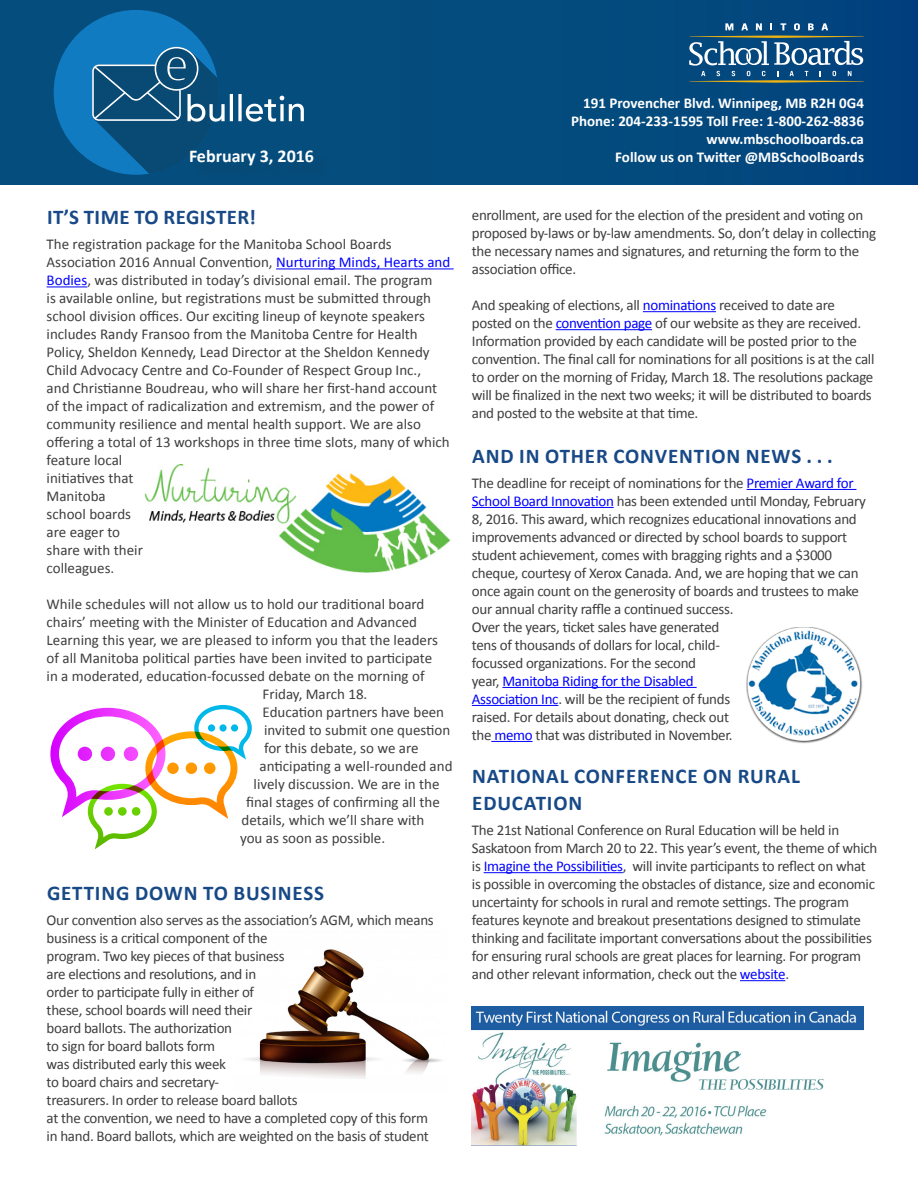
<style>
.page{position:relative;width:918px;height:1188px;background:#fff}
.page>*{position:absolute;margin:0;border:0;box-sizing:border-box;transform-origin:0 0}
.t1{font:700 21px/27px "Calibri";letter-spacing:.04em;color:#184987}
.t2{font:700 21px "Calibri";letter-spacing:.02em;color:#184987}
.t3{font:700 18px "Calibri";color:#fff}
.t4{font:15px/18px "Calibri";letter-spacing:-.02em;color:#3e3e3f}
.t5{font:15px/18px "Calibri";color:#3e3e3f}
.t6{font:700 15px "Calibri";color:#fff}
.s1{color:#00f}
</style>
<div class="page">
<img style="left:248px;top:949px;width:194px;height:130px">
<img style="left:144px;top:464px;width:306px;height:108px">
<div style="left:0;top:0;width:918px;height:185px;background:#034c7d"></div>
<hr style="left:276px;top:268px;width:178px;height:1px;background:#00f">
<hr style="left:47px;top:286px;width:40px;height:1px;background:#00f">
<hr style="left:643px;top:311px;width:73px;height:1px;background:#00f">
<hr style="left:556px;top:329px;width:96px;height:1px;background:#00f">
<hr style="left:747px;top:489px;width:109px;height:1px;background:#00f">
<hr style="left:472px;top:507px;width:142px;height:1px;background:#00f">
<hr style="left:502px;top:687px;width:195px;height:1px;background:#00f">
<hr style="left:472px;top:705px;width:86px;height:1px;background:#00f">
<hr style="left:491px;top:741px;width:42px;height:1px;background:#00f">
<hr style="left:484px;top:872px;width:139px;height:1px;background:#00f">
<hr style="left:740px;top:980px;width:45px;height:1px;background:#00f">
<div style="left:54px;top:10px;width:165px;height:165px;background:#107bc1;border-radius:50%"></div>
<svg style="left:92px;top:47px;width:212px;height:128px"></svg>
<div style="left:193px;top:153px;width:138px;height:30px;background:#054c7b"></div>
<svg style="left:689px;top:23px;width:175px;height:60px"></svg>
<img style="left:472px;top:1007px;width:392px;height:139px">
<img style="left:746px;top:627px;width:117px;height:117px">
<svg style="left:50px;top:705px;width:202px;height:144px"></svg>
<p class="t6" style="left:583px;top:93px;width:282px">191 Provencher Blvd. Winnipeg, MB R2H 0G4</p>
<p class="t6" style="left:571px;top:111px;width:294px">Phone: 204-233-1595 Toll Free: 1-800-262-8836</p>
<p class="t6" style="left:707px;top:129px;width:159px">www.mbschoolboards.ca</p>
<p class="t3" style="left:189px;top:144px;width:127px">February 3, 2016</p>
<p class="t6" style="left:615px;top:147px;width:250px">Follow us on Twitter @MBSchoolBoards</p>
<p class="t2" style="left:47px;top:204px;width:211px">IT’S TIME TO REGISTER!</p>
<p class="t5" style="left:47px;top:235px;width:405px">The registration package for the Manitoba School Boards Association 2016 Annual Convention, <span class="s1">Nurturing Minds, Hearts and Bodies</span>, was distributed in today’s divisional email. The program<br>is available online, but registrations must be submitted through school division offices. Our exciting lineup of keynote speakers includes Randy Fransoo from the Manitoba Centre for Health Policy, Sheldon Kennedy, Lead Director at the Sheldon Kennedy Child Advocacy Centre and Co-Founder of Respect Group Inc.,<br>and Christianne Boudreau, who will share her first-hand account of the impact of radicalization and extremism, and the power of community resilience and mental health support. We are also offering a total of 13 workshops in three time slots, many of which feature local<br>initiatives that<br>Manitoba<br>school boards<br>are eager to<br>share with their<br>colleagues.</p>
<p class="t5" style="left:47px;top:595px;width:379px">While schedules will not allow us to hold our traditional board</p>
<p class="t5" style="left:47px;top:613px;width:372px">chairs’ meeting with the Minister of Education and Advanced</p>
<p class="t5" style="left:47px;top:631px;width:393px">Learning this year, we are pleased to inform you that the leaders</p>
<p class="t5" style="left:47px;top:649px;width:387px">of all Manitoba political parties have been invited to participate</p>
<p class="t5" style="left:47px;top:667px;width:379px">in a moderated, education-focussed debate on the morning of</p>
<p class="t5" style="left:263px;top:685px;width:106px">Friday, March 18.</p>
<p class="t5" style="left:263px;top:703px;width:183px">Education partners have been</p>
<p class="t5" style="left:264px;top:721px;width:188px">invited to submit one question</p>
<p class="t5" style="left:264px;top:739px;width:156px">for this debate, so we are</p>
<p class="t5" style="left:260px;top:757px;width:194px">anticipating a well-rounded and</p>
<p class="t5" style="left:254px;top:775px;width:187px">lively discussion. We are in the</p>
<p class="t5" style="left:246px;top:793px;width:195px">final stages of confirming all the</p>
<p class="t5" style="left:242px;top:811px;width:184px">details, which we’ll share with</p>
<p class="t5" style="left:240px;top:829px;width:147px">you as soon as possible.</p>
<p class="t1" style="left:47px;top:880px;width:278px">GETTING DOWN TO BUSINESS</p>
<p class="t4" style="left:47px;top:911px;width:389px">Our convention also serves as the association’s AGM, which means business is a critical component of the<br>program. Two key pieces of that business<br>are elections and resolutions, and in<br>order to participate fully in either of<br>these, school boards will need their<br>board ballots. The authorization<br>to sign for board ballots form<br>was distributed early this week<br>to board chairs and secretary-<br>treasurers. In order to release board ballots<br>at the convention, we need to have a completed copy of this form in hand. Board ballots, which are weighted on the basis of student</p>
<p class="t4" style="left:472px;top:206px;width:406px">enrollment, are used for the election of the president and voting on proposed by-laws or by-law amendments. So, don’t delay in collecting the necessary names and signatures, and returning the form to the association office.</p>
<p class="t4" style="left:472px;top:296px;width:404px">And speaking of elections, all <span class="s1">nominations</span> received to date are posted on the <span class="s1">convention page</span> of our website as they are received.<br>Information provided by each candidate will be posted prior to the convention. The final call for nominations for all positions is at the call to order on the morning of Friday, March 18. The resolutions package will be finalized in the next two weeks; it will be distributed to boards and posted to the website at that time.</p>
<p class="t1" style="left:472px;top:443px;width:362px">AND IN OTHER CONVENTION NEWS . . .</p>
<p class="t4" style="left:472px;top:474px;width:395px">The deadline for receipt of nominations for the <span class="s1">Premier Award for School Board Innovation</span> has been extended until Monday, February 8, 2016. This award, which recognizes educational innovations and improvements advanced or directed by school boards to support student achievement, comes with bragging rights and a $3000 cheque, courtesy of Xerox Canada. And, we are hoping that we can once again count on the generosity of boards and trustees to make our annual charity raffle a continued success.<br>Over the years, ticket sales have generated<br>tens of thousands of dollars for local, child-<br>focussed organizations. For the second<br>year, <span class="s1">Manitoba Riding for the Disabled<br>Association Inc</span>. will be the recipient of funds<br>raised. For details about donating, check out<br>the <span class="s1">memo</span> that was distributed in November.</p>
<p class="t1" style="left:472px;top:763px;width:329px">NATIONAL CONFERENCE ON RURAL<br>EDUCATION</p>
<p class="t4" style="left:472px;top:821px;width:407px">The 21st National Conference on Rural Education will be held in Saskatoon from March 20 to 22. This year’s event, the theme of which is <span class="s1">Imagine the Possibilities</span>, will invite participants to reflect on what is possible in overcoming the obstacles of distance, size and economic uncertainty for schools in rural and remote settings. The program features keynote and breakout presentations designed to stimulate thinking and facilitate important conversations about the possibilities for ensuring rural schools are great places for learning. For program and other relevant information, check out the <span class="s1">website</span>.</p>
</div>
